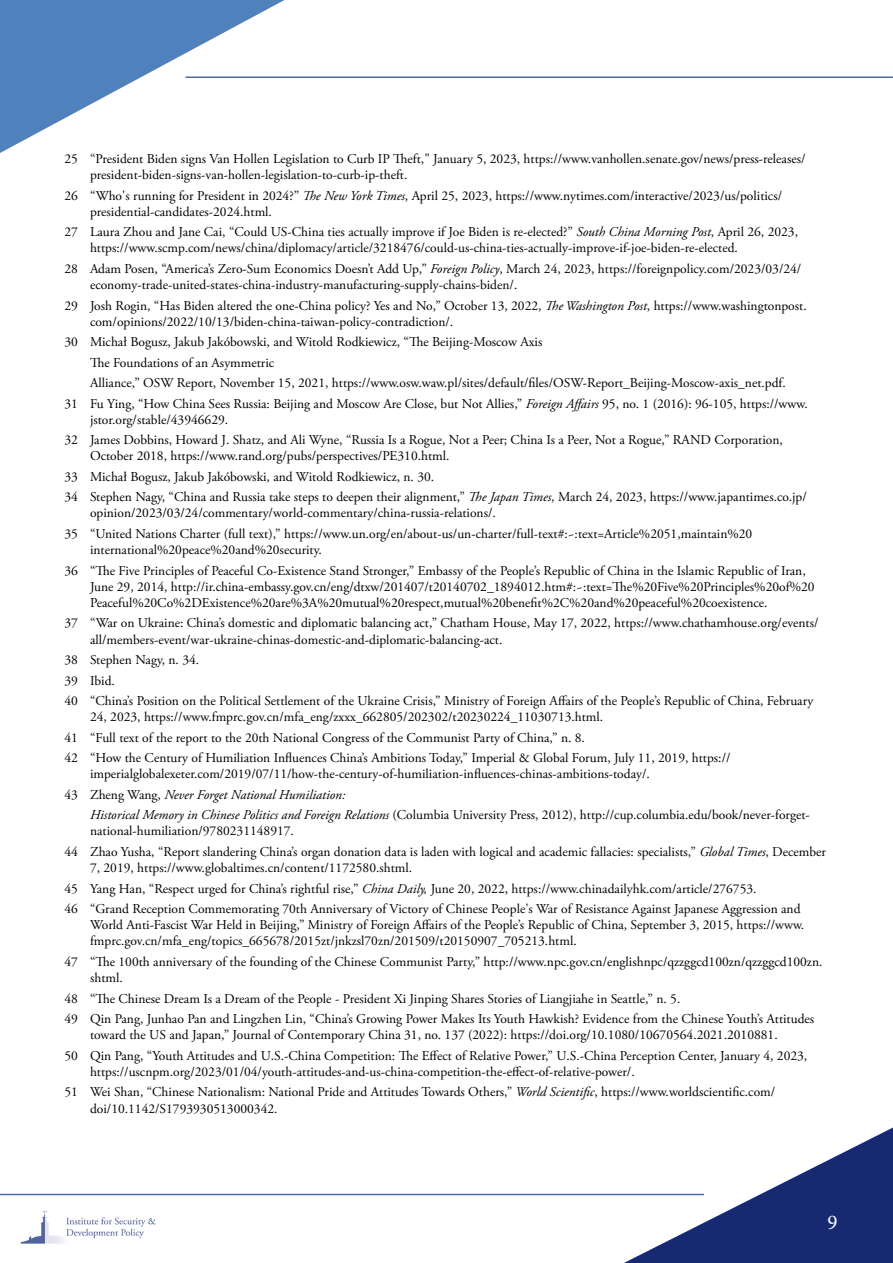
<style>
.page{position:relative;width:893px;height:1263px;background:#fff}
.page>*{position:absolute;margin:0;border:0;box-sizing:border-box;transform-origin:0 0}
.t1{font:21px "Minion Pro";color:#fff}
.t2{font:13.5px/16.2px "Adobe Garamond Pro";color:#000}
.t3{font:italic 13.5px "Adobe Garamond Pro";color:#000}
.s1{font-style:italic}
.s2{font-style:normal}
</style>
<div class="page">
<svg style="left:0;top:0;width:284px;height:153px"></svg>
<hr style="left:185px;top:77px;width:708px;height:1px;background:#5066a7">
<svg style="left:624px;top:1127px;width:269px;height:136px"></svg>
<hr style="left:0;top:1194px;width:704px;height:1px;background:#5066a7">
<img style="left:20px;top:1210px;width:136px;height:34px">
<p class="t2" style="left:90px;top:151px;width:717px;text-indent:-26px">25 “President Biden signs Van Hollen Legislation to Curb IP Theft," January 5, 2023, https://www.vanhollen.senate.gov/news/press-releases/ president-biden-signs-van-hollen-legislation-to-curb-ip-theft.</p>
<p class="t2" style="left:90px;top:188px;width:694px;text-indent:-26px">26 “Who's running for President in 2024?” <span class="s1">The New York Times</span>, April 25, 2023, https://www.nytimes.com/interactive/2023/us/politics/ presidential-candidates-2024.html.</p>
<p class="t2" style="left:90px;top:224px;width:709px;text-indent:-26px">27 Laura Zhou and Jane Cai, “Could US-China ties actually improve if Joe Biden is re-elected?” <span class="s1">South China Morning Post</span>, April 26, 2023, https://www.scmp.com/news/china/diplomacy/article/3218476/could-us-china-ties-actually-improve-if-joe-biden-re-elected.</p>
<p class="t2" style="left:90px;top:261px;width:713px;text-indent:-26px">28 Adam Posen, “America’s Zero-Sum Economics Doesn’t Add Up,” <span class="s1">Foreign Policy</span>, March 24, 2023, https://foreignpolicy.com/2023/03/24/ economy-trade-united-states-china-industry-manufacturing-supply-chains-biden/.</p>
<p class="t2" style="left:90px;top:298px;width:718px;text-indent:-26px">29 Josh Rogin, “Has Biden altered the one-China policy? Yes and No,” October 13, 2022, <span class="s1">The Washington Post</span>, https://www.washingtonpost. com/opinions/2022/10/13/biden-china-taiwan-policy-contradiction/.</p>
<p class="t2" style="left:64px;top:334px;width:479px">30 Michał Bogusz, Jakub Jakóbowski, and Witold Rodkiewicz, “The Beijing-Moscow Axis</p>
<p class="t2" style="left:90px;top:355px;width:186px">The Foundations of an Asymmetric</p>
<p class="t2" style="left:90px;top:375px;width:697px">Alliance,” OSW Report, November 15, 2021, https://www.osw.waw.pl/sites/default/files/OSW-Report_Beijing-Moscow-axis_net.pdf.</p>
<p class="t2" style="left:90px;top:396px;width:719px;text-indent:-26px">31 Fu Ying, “How China Sees Russia: Beijing and Moscow Are Close, but Not Allies,” <span class="s1">Foreign Affairs</span> 95, no. 1 (2016): 96-105, https://www. jstor.org/stable/43946629.</p>
<p class="t2" style="left:90px;top:432px;width:694px;text-indent:-26px">32 James Dobbins, Howard J. Shatz, and Ali Wyne, “Russia Is a Rogue, Not a Peer; China Is a Peer, Not a Rogue,” RAND Corporation,<br>October 2018, https://www.rand.org/pubs/perspectives/PE310.html.</p>
<p class="t2" style="left:64px;top:469px;width:371px">33 Michał Bogusz, Jakub Jakóbowski, and Witold Rodkiewicz, n. 30.</p>
<p class="t2" style="left:90px;top:489px;width:718px;text-indent:-26px">34 Stephen Nagy, “China and Russia take steps to deepen their alignment,” <span class="s1">The Japan Times</span>, March 24, 2023, https://www.japantimes.co.jp/ opinion/2023/03/24/commentary/world-commentary/china-russia-relations/.</p>
<p class="t2" style="left:90px;top:526px;width:664px;text-indent:-26px">35 “United Nations Charter (full text),” https://www.un.org/en/about-us/un-charter/full-text#:~:text=Article%2051,maintain%20 international%20peace%20and%20security.</p>
<p class="t2" style="left:90px;top:563px;width:726px;text-indent:-26px">36 “The Five Principles of Peaceful Co-Existence Stand Stronger,” Embassy of the People’s Republic of China in the Islamic Republic of Iran,<br>June 29, 2014, http://ir.china-embassy.gov.cn/eng/dtxw/201407/t20140702_1894012.htm#:~:text=The%20Five%20Principles%20of%20<br>Peaceful%20Co%2DExistence%20are%3A%20mutual%20respect,mutual%20benefit%2C%20and%20peaceful%20coexistence.</p>
<p class="t2" style="left:90px;top:615px;width:730px;text-indent:-26px">37 “War on Ukraine: China’s domestic and diplomatic balancing act,” Chatham House, May 17, 2022, https://www.chathamhouse.org/events/ all/members-event/war-ukraine-chinas-domestic-and-diplomatic-balancing-act.</p>
<p class="t2" style="left:64px;top:652px;width:136px">38 Stephen Nagy, n. 34.</p>
<p class="t2" style="left:64px;top:673px;width:52px">39 Ibid.</p>
<p class="t2" style="left:90px;top:693px;width:725px;text-indent:-26px">40 “China’s Position on the Political Settlement of the Ukraine Crisis,” Ministry of Foreign Affairs of the People’s Republic of China, February<br>24, 2023, https://www.fmprc.gov.cn/mfa_eng/zxxx_662805/202302/t20230224_11030713.html.</p>
<p class="t2" style="left:64px;top:730px;width:522px">41 “Full text of the report to the 20th National Congress of the Communist Party of China,” n. 8.</p>
<p class="t2" style="left:90px;top:750px;width:642px;text-indent:-26px">42 “How the Century of Humiliation Influences China’s Ambitions Today,” Imperial &amp; Global Forum, July 11, 2019, https:// imperialglobalexeter.com/2019/07/11/how-the-century-of-humiliation-influences-chinas-ambitions-today/.</p>
<p class="t3" style="left:64px;top:786px;width:282px"><span class="s2">43 Zheng Wang,</span> Never Forget National Humiliation:</p>
<p class="t2" style="left:90px;top:807px;width:721px"><span class="s1">Historical Memory in Chinese Politics and Foreign Relations</span> (Columbia University Press, 2012), http://cup.columbia.edu/book/never-forget&shy;national-humiliation/9780231148917.</p>
<p class="t2" style="left:90px;top:844px;width:737px;text-indent:-26px">44 Zhao Yusha, “Report slandering China’s organ donation data is laden with logical and academic fallacies: specialists,” <span class="s1">Global Times</span>, December<br>7, 2019, https://www.globaltimes.cn/content/1172580.shtml.</p>
<p class="t2" style="left:64px;top:881px;width:694px">45 Yang Han, “Respect urged for China’s rightful rise,” <span class="s1">China Daily,</span> June 20, 2022, https://www.chinadailyhk.com/article/276753.</p>
<p class="t2" style="left:90px;top:901px;width:716px;text-indent:-26px">46 “Grand Reception Commemorating 70th Anniversary of Victory of Chinese People's War of Resistance Against Japanese Aggression and<br>World Anti-Fascist War Held in Beijing,” Ministry of Foreign Affairs of the People’s Republic of China, September 3, 2015, https://www. fmprc.gov.cn/mfa_eng/topics_665678/2015zt/jnkzsl70zn/201509/t20150907_705213.html.</p>
<p class="t2" style="left:90px;top:954px;width:734px;text-indent:-26px">47 “The 100th anniversary of the founding of the Chinese Communist Party,” http://www.npc.gov.cn/englishnpc/qzzggcd100zn/qzzggcd100zn. shtml.</p>
<p class="t2" style="left:64px;top:991px;width:617px">48 “The Chinese Dream Is a Dream of the People - President Xi Jinping Shares Stories of Liangjiahe in Seattle,” n. 5.</p>
<p class="t2" style="left:90px;top:1011px;width:726px;text-indent:-26px">49 Qin Pang, Junhao Pan and Lingzhen Lin, “China’s Growing Power Makes Its Youth Hawkish? Evidence from the Chinese Youth’s Attitudes toward the US and Japan,” Journal of Contemporary China 31, no. 137 (2022): https://doi.org/10.1080/10670564.2021.2010881.</p>
<p class="t2" style="left:90px;top:1048px;width:719px;text-indent:-26px">50 Qin Pang, “Youth Attitudes and U.S.-China Competition: The Effect of Relative Power,” U.S.-China Perception Center, January 4, 2023, https://uscnpm.org/2023/01/04/youth-attitudes-and-us-china-competition-the-effect-of-relative-power/.</p>
<p class="t2" style="left:90px;top:1084px;width:687px;text-indent:-26px">51 Wei Shan, “Chinese Nationalism: National Pride and Attitudes Towards Others,” <span class="s1">World Scientific</span>, https://www.worldscientific.com/ doi/10.1142/S1793930513000342.</p>
<h1 class="t1" style="left:827px;top:1208px;width:12px">9</h1>
</div>
